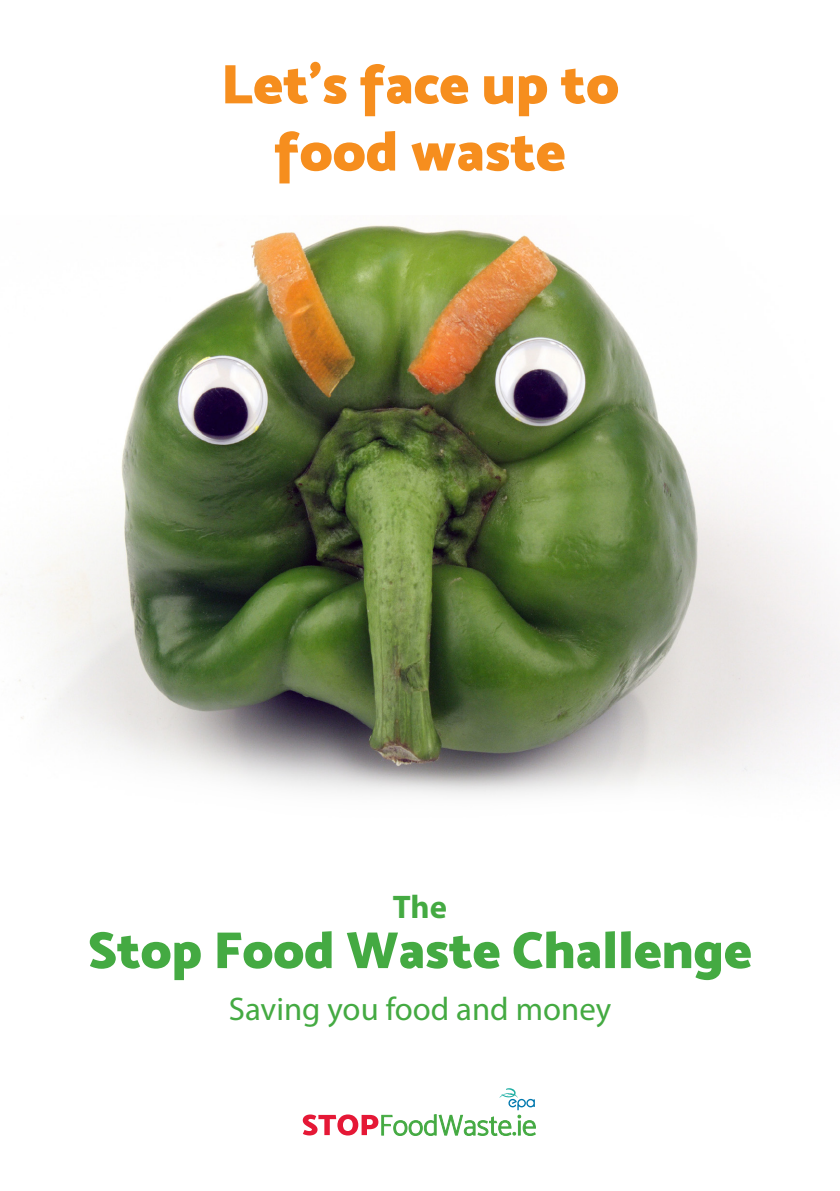
<style>
.page{position:relative;width:840px;height:1191px;background:#fff}
.page>*{position:absolute;margin:0;border:0;box-sizing:border-box;transform-origin:0 0}
.t1{font:56px "Mosk Ultra Bold 900";color:#f68e1e}
.t2{font:52.2px "Mosk Ultra Bold 900";color:#44aa42}
.t3{font:32.8px "Myriad Pro";color:#44aa42}
.t4{font:700 32.8px "Myriad Pro";color:#44aa42}
</style>
<div class="page">
<img style="left:0;top:225px;width:839px;height:570px">
<svg style="left:302px;top:1088px;width:233px;height:47px"></svg>
<p class="t1" style="left:221px;top:49px;width:399px">Let’s face up to</p>
<p class="t1" style="left:274px;top:116px;width:292px">food waste</p>
<p class="t4" style="left:392px;top:885px;width:56px">The</p>
<p class="t2" style="left:88px;top:917px;width:664px">Stop Food Waste Challenge</p>
<p class="t3" style="left:229px;top:989px;width:384px">Saving you food and money</p>
</div>
